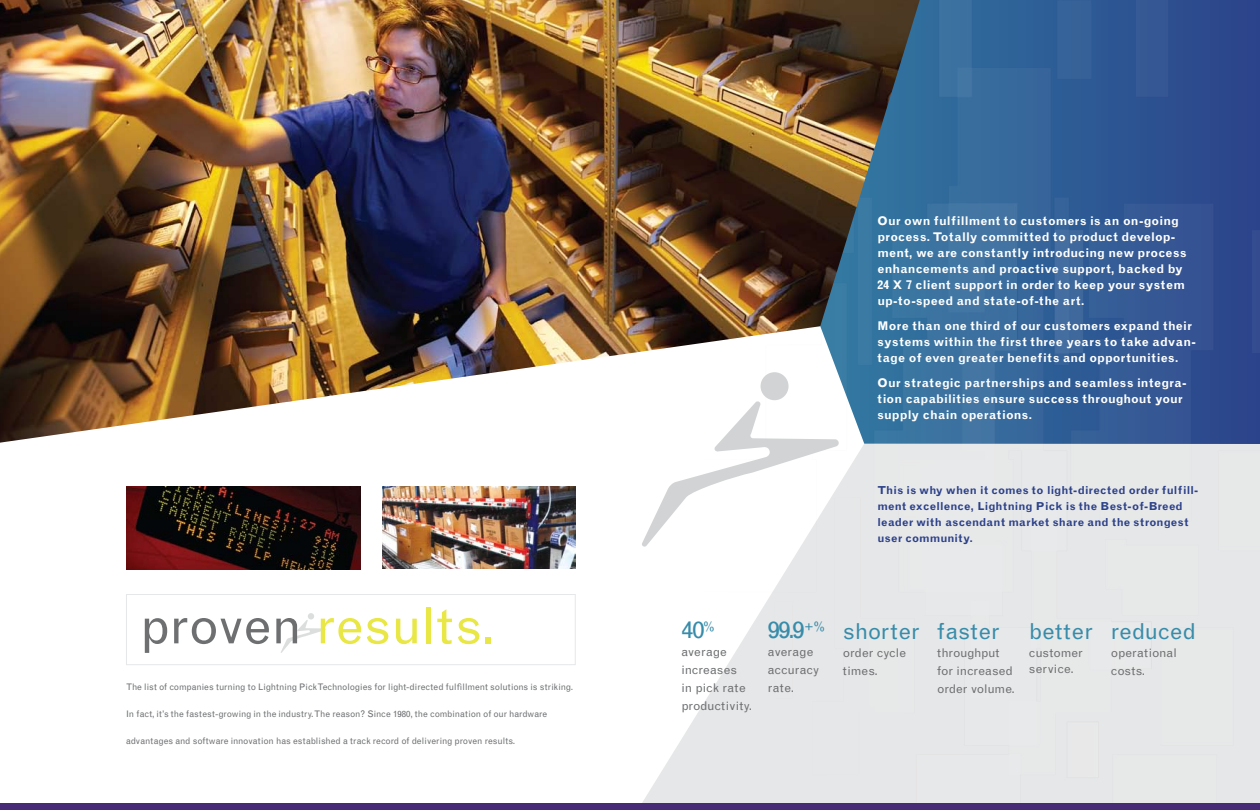
<style>
.page{position:relative;width:1260px;height:810px;background:#fff}
.page>*{position:absolute;margin:0;border:0;box-sizing:border-box;transform-origin:0 0}
.t1{font:50px "Grotesque MT Std";letter-spacing:-.005em;color:#e8e746;scale:1.05 1}
.t2{font:24px "Grotesque MT Std";color:#378caa;scale:1.05 1}
.t3{font:22px "Grotesque MT Std";letter-spacing:.005em;color:#378caa;scale:1.05 1}
.t4{font:700 12px/16px "Grotesque MT Std";letter-spacing:.03em;color:#fff}
.t5{font:12px/18px "Grotesque MT Std";color:#6d6f71;scale:1.05 1}
.t6{font:700 11px/16px "Grotesque MT Std";letter-spacing:.03em;color:#2c418a}
.t7{font:9px "Grotesque MT Std";color:#6d6f71}
.s1{color:#6d6f71}
</style>
<div class="page">
<svg style="left:638px;top:707px;width:64px;height:97px"></svg>
<img style="left:702px;top:0;width:558px;height:804px">
<img style="left:0;top:0;width:920px;height:443px">
<img style="left:126px;top:486px;width:234px;height:83px">
<svg style="left:281px;top:613px;width:45px;height:40px"></svg>
<img style="left:382px;top:486px;width:194px;height:83px">
<div style="left:126px;top:594px;width:450px;height:71px;border:1px solid #e6e7e8"></div>
<svg style="left:641px;top:400px;width:199px;height:148px"></svg>
<div style="left:761px;top:372px;width:28px;height:28px;background:#d1d3d4;border-radius:50%"></div>
<div style="left:0;top:804px;width:1260px;height:6px;background:#482b76"></div>
<p class="t1" style="left:140px;top:597px;width:340px"><span class="s1">proven</span> results.</p>
<p class="t7" style="left:126px;top:682px;width:449px">The list of companies turning to Lightning Pick Technologies for light-directed fulfillment solutions is striking.</p>
<p class="t7" style="left:126px;top:709px;width:423px">In fact, it’s the fastest-growing in the industry. The reason? Since 1980, the combination of our hardware</p>
<p class="t7" style="left:126px;top:736px;width:391px">advantages and software innovation has established a track record of delivering proven results.</p>
<p class="t4" style="left:878px;top:213px;width:311px">Our own fulfillment to customers is an on-going process. Totally committed to product develop&shy;ment, we are constantly introducing new process enhancements and proactive support, backed by 24 X 7 client support in order to keep your system up-to-speed and state-of-the art.</p>
<p class="t4" style="left:878px;top:318px;width:320px">More than one third of our customers expand their systems within the first three years to take advan&shy;tage of even greater benefits and opportunities.</p>
<p class="t4" style="left:878px;top:375px;width:311px">Our strategic partnerships and seamless integra&shy;tion capabilities ensure success throughout your supply chain operations.</p>
<p class="t6" style="left:878px;top:482px;width:322px">This is why when it comes to light-directed order fulfill&shy;ment excellence, Lightning Pick is the Best-of-Breed leader with ascendant market share and the strongest user community.</p>
<p class="t2" style="left:681px;top:616px;width:33px">40<sup>%</sup></p>
<p class="t5" style="left:681px;top:643px;width:69px">average increases<br>in pick rate productivity.</p>
<p class="t2" style="left:768px;top:616px;width:56px">99.9<sup>+%</sup></p>
<p class="t5" style="left:768px;top:643px;width:50px">average accuracy rate.</p>
<p class="t3" style="left:843px;top:618px;width:75px">shorter</p>
<p class="t5" style="left:843px;top:644px;width:62px">order cycle times.</p>
<p class="t3" style="left:937px;top:618px;width:61px">faster</p>
<p class="t5" style="left:937px;top:644px;width:76px">throughput for increased order volume.</p>
<p class="t3" style="left:1029px;top:618px;width:63px">better</p>
<p class="t5" style="left:1029px;top:645px;width:53px;line-height:16px">customer service.</p>
<p class="t3" style="left:1111px;top:618px;width:83px">reduced</p>
<p class="t5" style="left:1111px;top:644px;width:64px">operational costs.</p>
</div>
